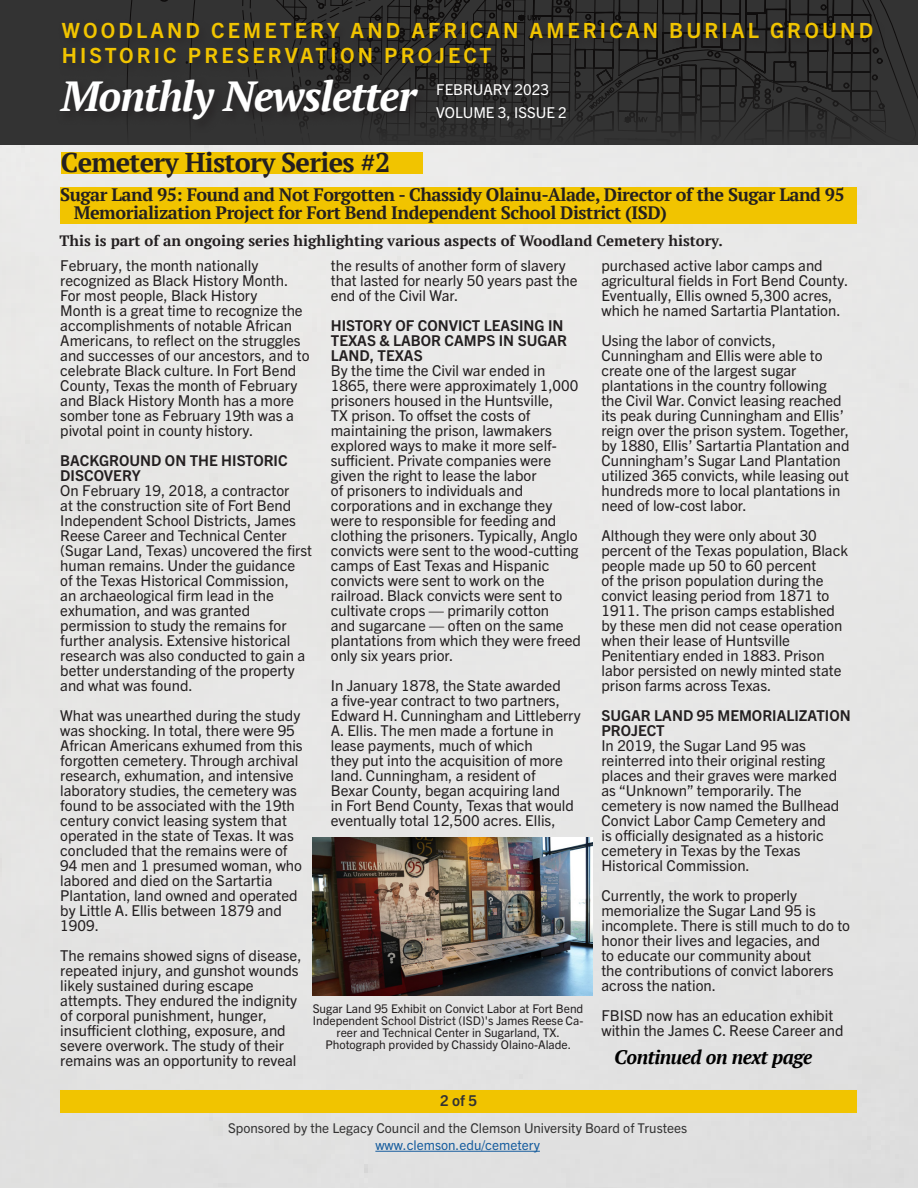
<style>
.page{position:relative;width:918px;height:1188px;background:#e7e6e6}
.page>*{position:absolute;margin:0;border:0;box-sizing:border-box;transform-origin:0 0}
.t1{font:45px "Myriad Pro";letter-spacing:-.025em;color:#fff}
.Secondary_Title{font:italic 700 42px "PT Serif";letter-spacing:-.025em;color:#fff}
.t2{font:700 27px "Trade Gothic Next LT Pro";letter-spacing:.15em;color:#f1c400}
.t3{font:700 27px "PT Serif";letter-spacing:-.025em;color:#231f20}
.t4{font:700 21px "Trade Gothic Next LT Pro";letter-spacing:.15em;color:#f1c400}
.t5{font:italic 700 19.5px "PT Serif";letter-spacing:-.025em;color:#000}
.t6{font:700 18px/18px "PT Serif";letter-spacing:-.025em;color:#231f20}
.t7{font:italic 700 18px "Calibri";color:#231f20}
.t8{font:15px/15px "Trade Gothic Next LT Pro";color:#231f20}
.t9{font:700 15px/15px "Trade Gothic Next LT Pro";color:#231f20}
.t10{font:700 15px "PT Serif";color:#231f20}
.t11{font:15px "Trade Gothic Next LT Pro";color:#fff}
.t12{font:700 15px "Trade Gothic Next LT Pro";color:#333}
.t13{font:13.5px "Trade Gothic Next LT Pro";color:#333}
.t14{font:13.5px "Trade Gothic Next LT Pro";color:#175d9e}
.t15{font:12px/12px "Trade Gothic Next LT Pro";color:#231f20;text-align:center}
</style>
<div class="page">
<div style="left:61px;top:1090px;width:796px;height:23px;background:#f1c400"></div>
<hr style="left:375px;top:1151px;width:165px;height:1px;background:#175d9e">
<div style="left:61px;top:153px;width:361px;height:21px;background:#f1c400"></div>
<div style="left:0;top:0;width:918px;height:145px;background:#333"></div>
<svg style="left:130px;top:0;width:788px;height:132px"></svg>
<div style="left:55px;top:76px;width:375px;height:57px;background:#302f2f"></div>
<div style="left:60px;top:187px;width:797px;height:37px;background:#f1c400"></div>
<div style="left:58px;top:19px;width:827px;height:58px;background:#231f20;opacity:.55"></div>
<img style="left:313px;top:838px;width:280px;height:157px">
<p class="t4" style="left:62px;top:16px;width:813px">WOODLAND CEMETERY AND AFRICAN AMERICAN BURIAL GROUND</p>
<p class="t4" style="left:62px;top:41px;width:431px">HISTORIC PRESERVATION PROJECT</p>
<h3 class="t2" style="left:61px;top:36px;width:773px">WOODLAND CEMETERY PRESERVATION PROJECT</h3>
<h1 class="t1" style="left:61px;top:71px;width:352px">Monthly Newsletter</h1>
<p class="t11" style="left:540px;top:79px;width:10px">2</p>
<p class="Secondary_Title" style="left:61px;top:69px;width:357px">Monthly Newsletter</p>
<p class="t11" style="left:436px;top:79px;width:114px">FEBRUARY 2023</p>
<p class="t11" style="left:436px;top:102px;width:132px">VOLUME 3, ISSUE 2</p>
<p class="t11" style="left:498px;top:102px;width:10px">2</p>
<p class="t3" style="left:61px;top:145px;width:331px">Cemetery History Series #2</p>
<p class="t6" style="left:74px;top:185px;width:773px;text-indent:-14px">Sugar Land 95: Found and Not Forgotten - Chassidy Olainu-Alade, Director of the Sugar Land 95<br>Memorialization Project for Fort Bend Independent School District (ISD)</p>
<p class="t10" style="left:59px;top:231px;width:665px">This is part of an ongoing series highlighting various aspects of Woodland Cemetery history.</p>
<p class="t8" style="left:331px;top:257px;width:248px">the results of another form of slavery that lasted for nearly 50 years past the end of the Civil War.</p>
<p class="t9" style="left:331px;top:317px;width:238px">HISTORY OF CONVICT LEASING IN<br>TEXAS &amp; LABOR CAMPS IN SUGAR<br>LAND, TEXAS</p>
<p class="t8" style="left:331px;top:362px;width:249px">By the time the Civil war ended in 1865, there were approximately 1,000 prisoners housed in the Huntsville,<br>TX prison. To offset the costs of maintaining the prison, lawmakers explored ways to make it more self&shy;sufficient. Private companies were given the right to lease the labor</p>
<p class="t8" style="left:331px;top:482px;width:249px">of prisoners to individuals and corporations and in exchange they were to responsible for feeding and clothing the prisoners. Typically, Anglo convicts were sent to the wood-cutting</p>
<p class="t8" style="left:331px;top:557px;width:252px">camps of East Texas and Hispanic convicts were sent to work on the railroad. Black convicts were sent to cultivate crops — primarily cotton<br>and sugarcane — often on the same plantations from which they were freed only six years prior.</p>
<p class="t8" style="left:331px;top:677px;width:251px">In January 1878, the State awarded<br>a five-year contract to two partners, Edward H. Cunningham and Littleberry A. Ellis. The men made a fortune in lease payments, much of which</p>
<p class="t8" style="left:331px;top:752px;width:245px">they put into the acquisition of more land. Cunningham, a resident of Bexar County, began acquiring land in Fort Bend County, Texas that would eventually total 12,500 acres. Ellis,</p>
<p class="t8" style="left:60px;top:257px;width:251px">February, the month nationally recognized as Black History Month.<br>For most people, Black History<br>Month is a great time to recognize the accomplishments of notable African Americans, to reflect on the struggles and successes of our ancestors, and to celebrate Black culture. In Fort Bend County, Texas the month of February and Black History Month has a more somber tone as February 19th was a pivotal point in county history.</p>
<p class="t9" style="left:60px;top:452px;width:229px">BACKGROUND ON THE HISTORIC<br>DISCOVERY</p>
<p class="t8" style="left:60px;top:482px;width:253px">On February 19, 2018, a contractor<br>at the construction site of Fort Bend Independent School Districts, James Reese Career and Technical Center (Sugar Land, Texas) uncovered the first</p>
<p class="t8" style="left:60px;top:557px;width:246px">human remains. Under the guidance of the Texas Historical Commission, an archaeological firm lead in the exhumation, and was granted permission to study the remains for further analysis. Extensive historical research was also conducted to gain a better understanding of the property and what was found.</p>
<p class="t8" style="left:60px;top:707px;width:244px">What was unearthed during the study was shocking. In total, there were 95<br>African Americans exhumed from this forgotten cemetery. Through archival research, exhumation, and intensive</p>
<p class="t8" style="left:60px;top:782px;width:238px">laboratory studies, the cemetery was found to be associated with the 19th century convict leasing system that operated in the state of Texas. It was concluded that the remains were of</p>
<p class="t8" style="left:60px;top:857px;width:243px">94 men and 1 presumed woman, who labored and died on the Sartartia<br>Plantation, land owned and operated by Little A. Ellis between 1879 and<br>1909.</p>
<p class="t8" style="left:60px;top:947px;width:243px">The remains showed signs of disease, repeated injury, and gunshot wounds likely sustained during escape attempts. They endured the indignity of corporal punishment, hunger,</p>
<p class="t8" style="left:60px;top:1022px;width:238px">insufficient clothing, exposure, and severe overwork. The study of their remains was an opportunity to reveal</p>
<p class="t8" style="left:601px;top:257px;width:248px">purchased active labor camps and agricultural fields in Fort Bend County.<br>Eventually, Ellis owned 5,300 acres, which he named Sartartia Plantation.</p>
<p class="t8" style="left:601px;top:332px;width:223px">Using the labor of convicts,<br>Cunningham and Ellis were able to create one of the largest sugar</p>
<p class="t8" style="left:601px;top:377px;width:250px">plantations in the country following the Civil War. Convict leasing reached its peak during Cunningham and Ellis’ reign over the prison system. Together, by 1880, Ellis’ Sartartia Plantation and Cunningham’s Sugar Land Plantation utilized 365 convicts, while leasing out</p>
<p class="t8" style="left:601px;top:482px;width:241px">hundreds more to local plantations in need of low-cost labor.</p>
<p class="t8" style="left:601px;top:527px;width:248px">Although they were only about 30 percent of the Texas population, Black people made up 50 to 60 percent<br>of the prison population during the convict leasing period from 1871 to 1911. The prison camps established by these men did not cease operation when their lease of Huntsville Penitentiary ended in 1883. Prison labor persisted on newly minted state prison farms across Texas.</p>
<p class="t9" style="left:601px;top:707px;width:251px">SUGAR LAND 95 MEMORIALIZATION<br>PROJECT</p>
<p class="t8" style="left:601px;top:737px;width:237px">In 2019, the Sugar Land 95 was reinterred into their original resting places and their graves were marked</p>
<p class="t8" style="left:601px;top:782px;width:239px">as “Unknown” temporarily. The cemetery is now named the Bullhead<br>Convict Labor Camp Cemetery and</p>
<p class="t8" style="left:601px;top:827px;width:224px">is officially designated as a historic cemetery in Texas by the Texas<br>Historical Commission.</p>
<p class="t8" style="left:601px;top:887px;width:250px">Currently, the work to properly memorialize the Sugar Land 95 is incomplete. There is still much to do to</p>
<p class="t8" style="left:601px;top:932px;width:234px">honor their lives and legacies, and to educate our community about the contributions of convict laborers across the nation.</p>
<p class="t8" style="left:601px;top:1007px;width:244px">FBISD now has an education exhibit within the James C. Reese Career and</p>
<p class="t7" style="left:822px;top:265px;width:61px">LEGEND</p>
<p class="t15" style="left:313px;top:1002px;width:272px">Sugar Land 95 Exhibit on Convict Labor at Fort Bend<br>Independent School District (ISD)'s James Reese Ca&shy;reer and Technical Center in Sugarland, TX.</p>
<p class="t15" style="left:325px;top:1038px;width:247px">Photograph provided by Chassidy Olaino-Alade.</p>
<p class="t5" style="left:614px;top:1044px;width:200px">Continued on next page</p>
<p class="t12" style="left:440px;top:1091px;width:39px">2 of 5</p>
<p class="t13" style="left:228px;top:1119px;width:461px">Sponsored by the Legacy Council and the Clemson University Board of Trustees</p>
<p class="t14" style="left:375px;top:1136px;width:166px">www.clemson.edu/cemetery</p>
</div>
